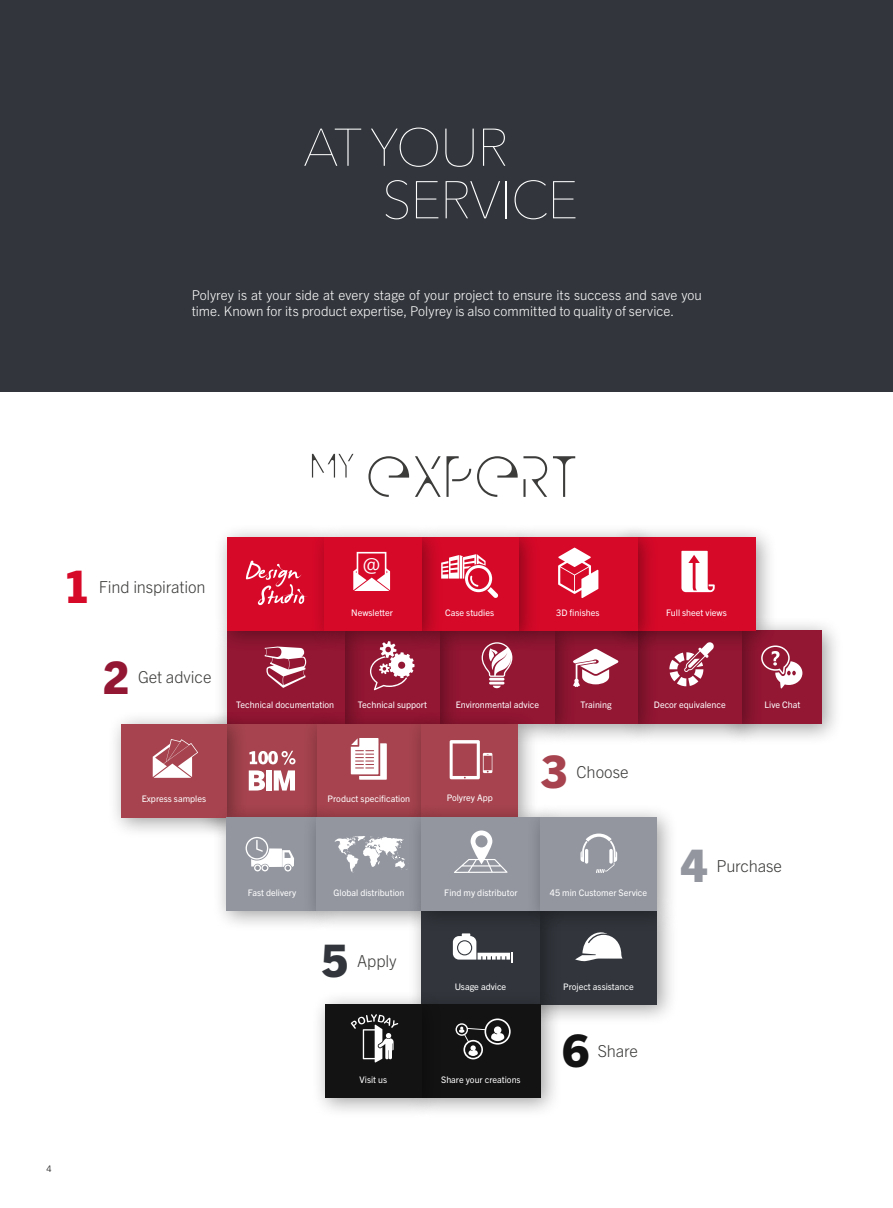
<style>
.page{position:relative;width:893px;height:1208px;background:#fff}
.page>*{position:absolute;margin:0;border:0;box-sizing:border-box;transform-origin:0 0}
.t1{font:200 52.5px/52.5px "Avenir Next";letter-spacing:-.025em;color:#fff}
.t2{font:800 45px "Trade Gothic Next LT Pro";color:#d70929}
.t3{font:800 45px "Trade Gothic Next LT Pro";color:#931633}
.t4{font:800 45px "Trade Gothic Next LT Pro";color:#a6434e}
.t5{font:800 45px "Trade Gothic Next LT Pro";color:#93969f}
.t6{font:800 45px "Trade Gothic Next LT Pro";color:#131313}
.t7{font:800 45px "Trade Gothic Next LT Pro";color:#32363c}
.t8{font:19.65px "Microsoft New Tai Lue";color:#fff}
.t9{font:300 16.5px "Trade Gothic Next LT Pro";letter-spacing:-.005em;color:#3c3c3b}
.t10{font:300 13.5px/16.2px "Trade Gothic Next LT Pro";letter-spacing:.005em;color:#fff}
.t11{font:9px "Trade Gothic Next LT Pro";color:#fff}
.t12{font:300 9px "Trade Gothic Next LT Pro";color:#000}
</style>
<div class="page">
<div style="left:0;top:0;width:893px;height:391px;background:#32363c"></div>
<div style="left:720px;top:616px;width:124px;height:129px;background:#000;opacity:.37"></div>
<div style="left:734px;top:630px;width:88px;height:94px;background:#931633"></div>
<div style="left:619px;top:616px;width:145px;height:129px;background:#000;opacity:.37"></div>
<div style="left:633px;top:630px;width:109px;height:94px;background:#931633"></div>
<div style="left:539px;top:616px;width:120px;height:129px;background:#000;opacity:.37"></div>
<div style="left:553px;top:630px;width:85px;height:94px;background:#931633"></div>
<div style="left:420px;top:616px;width:156px;height:129px;background:#000;opacity:.37"></div>
<div style="left:434px;top:630px;width:121px;height:94px;background:#931633"></div>
<div style="left:328px;top:616px;width:133px;height:129px;background:#000;opacity:.37"></div>
<div style="left:342px;top:630px;width:98px;height:94px;background:#931633"></div>
<div style="left:514px;top:897px;width:164px;height:129px;background:#000;opacity:.37"></div>
<div style="left:528px;top:911px;width:129px;height:93px;background:#32363c"></div>
<div style="left:213px;top:616px;width:153px;height:129px;background:#000;opacity:.37"></div>
<div style="left:227px;top:630px;width:117px;height:94px;background:#931633"></div>
<div style="left:213px;top:523px;width:133px;height:129px;background:#000;opacity:.37"></div>
<div style="left:227px;top:537px;width:97px;height:93px;background:#d70929"></div>
<div style="left:610px;top:523px;width:167px;height:129px;background:#000;opacity:.37"></div>
<div style="left:624px;top:537px;width:132px;height:93px;background:#d70929"></div>
<div style="left:502px;top:523px;width:157px;height:129px;background:#000;opacity:.37"></div>
<div style="left:517px;top:537px;width:121px;height:93px;background:#d70929"></div>
<div style="left:407px;top:523px;width:133px;height:129px;background:#000;opacity:.37"></div>
<div style="left:421px;top:537px;width:97px;height:93px;background:#d70929"></div>
<div style="left:196px;top:710px;width:149px;height:129px;background:#8d1531"></div>
<div style="left:210px;top:724px;width:114px;height:93px;background:#a6434e"></div>
<div style="left:107px;top:710px;width:141px;height:129px;background:#000;opacity:.37"></div>
<div style="left:121px;top:724px;width:105px;height:93px;background:#a6434e"></div>
<div style="left:303px;top:710px;width:145px;height:129px;background:#000;opacity:.37"></div>
<div style="left:317px;top:724px;width:109px;height:93px;background:#a6434e"></div>
<div style="left:407px;top:710px;width:133px;height:129px;background:#000;opacity:.37"></div>
<div style="left:421px;top:724px;width:97px;height:93px;background:#a6434e"></div>
<div style="left:213px;top:803px;width:128px;height:129px;background:#000;opacity:.37"></div>
<div style="left:227px;top:817px;width:92px;height:94px;background:#93969f"></div>
<div style="left:303px;top:803px;width:142px;height:129px;background:#000;opacity:.37"></div>
<div style="left:317px;top:817px;width:107px;height:94px;background:#93969f"></div>
<div style="left:407px;top:897px;width:155px;height:129px;background:#000;opacity:.37"></div>
<div style="left:421px;top:911px;width:119px;height:93px;background:#32363c"></div>
<div style="left:406px;top:990px;width:156px;height:129px;background:#000;opacity:.37"></div>
<div style="left:420px;top:1004px;width:120px;height:94px;background:#131313"></div>
<div style="left:311px;top:990px;width:132px;height:129px;background:#000;opacity:.37"></div>
<div style="left:325px;top:1004px;width:96px;height:94px;background:#131313"></div>
<div style="left:310px;top:523px;width:133px;height:129px;background:#000;opacity:.37"></div>
<div style="left:324px;top:537px;width:97px;height:93px;background:#d70929"></div>
<div style="left:407px;top:803px;width:160px;height:129px;background:#000;opacity:.37"></div>
<div style="left:421px;top:817px;width:124px;height:94px;background:#93969f"></div>
<div style="left:526px;top:803px;width:153px;height:129px;background:#000;opacity:.37"></div>
<div style="left:540px;top:817px;width:117px;height:94px;background:#93969f"></div>
<svg style="left:312px;top:454px;width:263px;height:43px"></svg>
<svg style="left:681px;top:551px;width:34px;height:41px"></svg>
<svg style="left:246px;top:837px;width:48px;height:34px"></svg>
<svg style="left:353px;top:552px;width:37px;height:39px"></svg>
<svg style="left:153px;top:739px;width:45px;height:39px"></svg>
<svg style="left:580px;top:833px;width:37px;height:40px"></svg>
<svg style="left:558px;top:547px;width:40px;height:51px"></svg>
<svg style="left:441px;top:554px;width:57px;height:44px"></svg>
<svg style="left:370px;top:641px;width:44px;height:49px"></svg>
<hr style="left:489px;top:677px;width:15px;height:3px;background:#fff">
<hr style="left:489px;top:681px;width:15px;height:3px;background:#fff">
<svg style="left:493px;top:685px;width:8px;height:3px"></svg>
<svg style="left:482px;top:642px;width:30px;height:35px"></svg>
<svg style="left:573px;top:649px;width:45px;height:38px"></svg>
<svg style="left:669px;top:642px;width:45px;height:44px"></svg>
<svg style="left:761px;top:645px;width:41px;height:43px"></svg>
<svg style="left:450px;top:740px;width:42px;height:39px"></svg>
<svg style="left:351px;top:738px;width:36px;height:41px"></svg>
<svg style="left:249px;top:750px;width:46px;height:14px"></svg>
<svg style="left:249px;top:770px;width:16px;height:20px"></svg>
<div style="left:266px;top:770px;width:6px;height:20px;background:#fff"></div>
<svg style="left:274px;top:770px;width:21px;height:20px"></svg>
<svg style="left:246px;top:560px;width:61px;height:45px"></svg>
<svg style="left:454px;top:830px;width:53px;height:43px"></svg>
<svg style="left:453px;top:933px;width:60px;height:30px"></svg>
<div style="left:458px;top:941px;width:13px;height:13px;background:#fff;border-radius:50%"></div>
<svg style="left:455px;top:1018px;width:56px;height:41px"></svg>
<svg style="left:351px;top:1014px;width:47px;height:48px"></svg>
<svg style="left:575px;top:932px;width:47px;height:29px"></svg>
<svg style="left:265px;top:646px;width:41px;height:42px"></svg>
<svg style="left:334px;top:836px;width:75px;height:37px"></svg>
<h1 class="t1" style="left:382px;top:121px;width:198px;text-indent:-78px">AT YOUR<br>SERVICE</h1>
<h3 class="t10" style="left:192px;top:286px;width:512px">Polyrey is at your side at every stage of your project to ensure its success and save you time. Known for its product expertise, Polyrey is also committed to quality of service.</h3>
<h2 class="t2" style="left:64px;top:555px;width:28px">1</h2>
<h3 class="t9" style="left:99px;top:575px;width:108px">Find inspiration</h3>
<h2 class="t3" style="left:103px;top:646px;width:28px">2</h2>
<h3 class="t9" style="left:138px;top:666px;width:75px">Get advice</h3>
<h3 class="t8" style="left:362px;top:554px;width:20px">@</h3>
<p class="t11" style="left:351px;top:606px;width:43px">Newsletter</p>
<p class="t11" style="left:445px;top:606px;width:50px">Case studies</p>
<p class="t11" style="left:556px;top:606px;width:45px">3D finishes</p>
<p class="t11" style="left:666px;top:606px;width:62px">Full sheet views</p>
<p class="t11" style="left:236px;top:698px;width:100px">Technical documentation</p>
<p class="t11" style="left:358px;top:698px;width:71px">Technical support</p>
<p class="t11" style="left:456px;top:698px;width:85px">Environmental advice</p>
<p class="t11" style="left:580px;top:698px;width:33px">Training</p>
<p class="t11" style="left:765px;top:698px;width:37px">Live Chat</p>
<p class="t11" style="left:654px;top:698px;width:73px">Decor equivalence</p>
<h2 class="t4" style="left:541px;top:740px;width:28px">3</h2>
<h3 class="t9" style="left:577px;top:760px;width:54px">Choose</h3>
<p class="t11" style="left:142px;top:792px;width:66px">Express samples</p>
<p class="t11" style="left:328px;top:792px;width:84px">Product specification</p>
<p class="t11" style="left:447px;top:792px;width:48px">Polyrey App</p>
<p class="t11" style="left:248px;top:886px;width:50px">Fast delivery</p>
<p class="t11" style="left:334px;top:886px;width:73px">Global distribution</p>
<h2 class="t7" style="left:322px;top:929px;width:28px">5</h2>
<h3 class="t9" style="left:357px;top:949px;width:41px">Apply</h3>
<p class="t11" style="left:444px;top:886px;width:75px">Find my distributor</p>
<p class="t11" style="left:550px;top:886px;width:99px">45 min Customer Service</p>
<p class="t11" style="left:455px;top:980px;width:53px">Usage advice</p>
<p class="t11" style="left:563px;top:980px;width:72px">Project assistance</p>
<p class="t11" style="left:360px;top:1073px;width:29px">Visit us</p>
<p class="t11" style="left:441px;top:1073px;width:81px">Share your creations</p>
<h2 class="t6" style="left:563px;top:1019px;width:28px">6</h2>
<h3 class="t9" style="left:598px;top:1039px;width:42px">Share</h3>
<h2 class="t5" style="left:681px;top:834px;width:28px">4</h2>
<h3 class="t9" style="left:716px;top:854px;width:67px">Purchase</h3>
<p class="t12" style="left:47px;top:1162px;width:7px">4</p>
</div>
